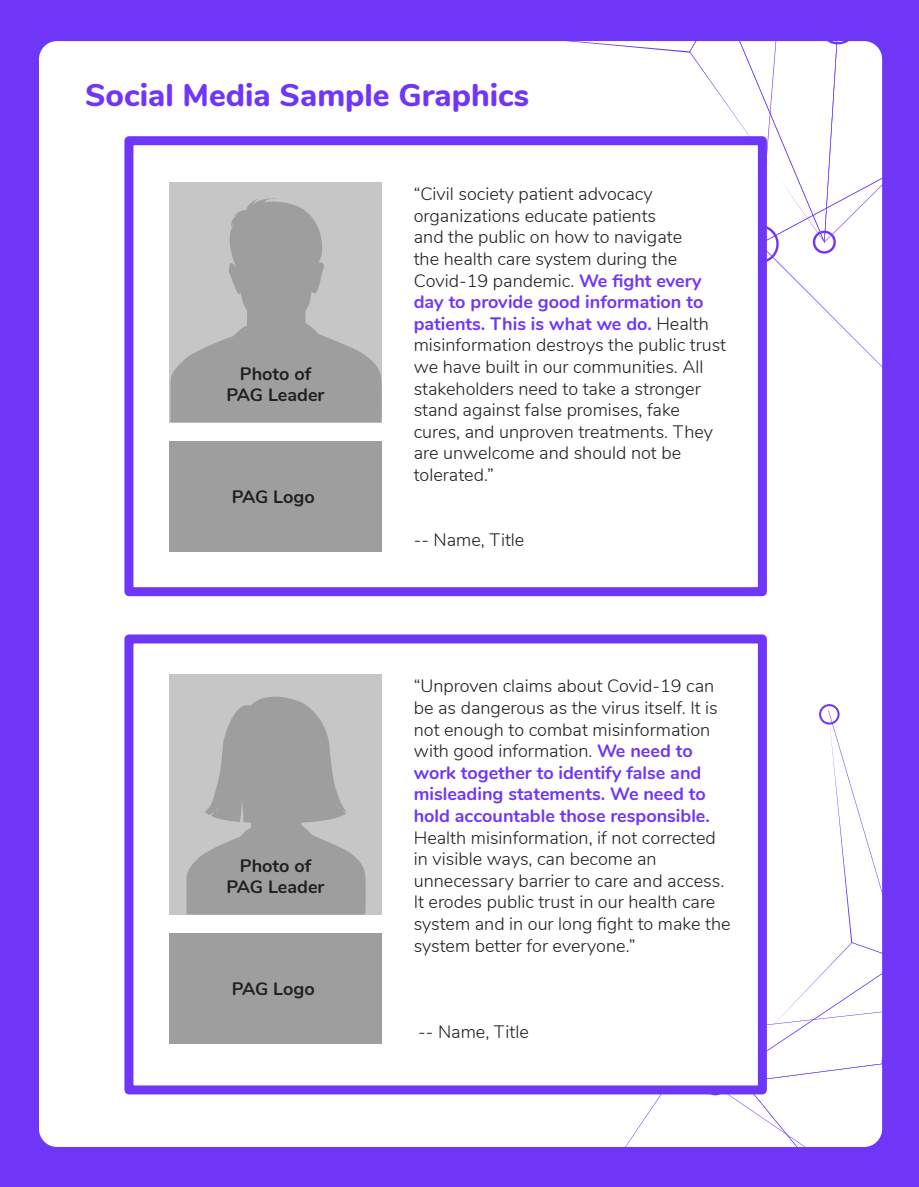
<style>
.page{position:relative;width:919px;height:1187px;background:#fff}
.page>*{position:absolute;margin:0;border:0;box-sizing:border-box;transform-origin:0 0}
.t1{font:800 31.5px "Nunito";color:#7036f7}
.t2{font:300 18px/21.6px "Nunito";color:#231f20}
.t3{font:700 18px "Nunito";color:#231f20}
.s1{font-weight:700;color:#7036f7}
</style>
<div class="page">
<div style="left:0;top:0;width:918px;height:1186px;background:#7036f7"></div>
<div style="left:39px;top:41px;width:843px;height:1105px;background:#fff;border-radius:18px"></div>
<svg style="left:598px;top:703px;width:285px;height:444px"></svg>
<svg style="left:408px;top:41px;width:475px;height:363px"></svg>
<div style="left:124px;top:136px;width:642px;height:460px;background:#fff;border:9px solid #7036f7"></div>
<div style="left:169px;top:182px;width:213px;height:240px;background:#c6c6c6"></div>
<svg style="left:170px;top:198px;width:212px;height:224px;fill:#9e9e9e"></svg>
<div style="left:169px;top:441px;width:213px;height:111px;background:#9e9e9e"></div>
<div style="left:124px;top:634px;width:642px;height:460px;background:#fff;border:9px solid #7036f7"></div>
<div style="left:169px;top:674px;width:213px;height:240px;background:#c6c6c6"></div>
<svg style="left:186px;top:696px;width:180px;height:218px"></svg>
<div style="left:169px;top:933px;width:213px;height:111px;background:#9e9e9e"></div>
<p class="t1" style="left:85px;top:72px;width:445px">Social Media Sample Graphics</p>
<p class="t3" style="left:240px;top:360px;width:73px">Photo of</p>
<p class="t3" style="left:226px;top:381px;width:100px">PAG Leader</p>
<p class="t3" style="left:232px;top:483px;width:85px">PAG Logo</p>
<p class="t3" style="left:240px;top:852px;width:73px">Photo of</p>
<p class="t3" style="left:226px;top:873px;width:100px">PAG Leader</p>
<p class="t3" style="left:232px;top:975px;width:85px">PAG Logo</p>
<p class="t2" style="left:414px;top:182px;width:314px">“Civil society patient advocacy organizations educate patients<br>and the public on how to navigate<br>the health care system during the Covid-19 pandemic. <span class="s1">We fight every day to provide good information to patients. This is what we do.</span> Health misinformation destroys the public trust we have built in our communities. All stakeholders need to take a stronger stand against false promises, fake cures, and unproven treatments. They are unwelcome and should not be tolerated.”</p>
<p class="t2" style="left:414px;top:528px;width:112px">-- Name, Title</p>
<p class="t2" style="left:414px;top:674px;width:318px">“Unproven claims about Covid-19 can be as dangerous as the virus itself. It is not enough to combat misinformation with good information. <span class="s1">We need to work together to identify false and misleading statements. We need to hold accountable those responsible.<br></span>Health misinformation, if not corrected in visible ways, can become an unnecessary barrier to care and access.<br>It erodes public trust in our health care system and in our long fight to make the system better for everyone.”</p>
<p class="t2" style="left:418px;top:1019px;width:112px">-- Name, Title</p>
</div>
